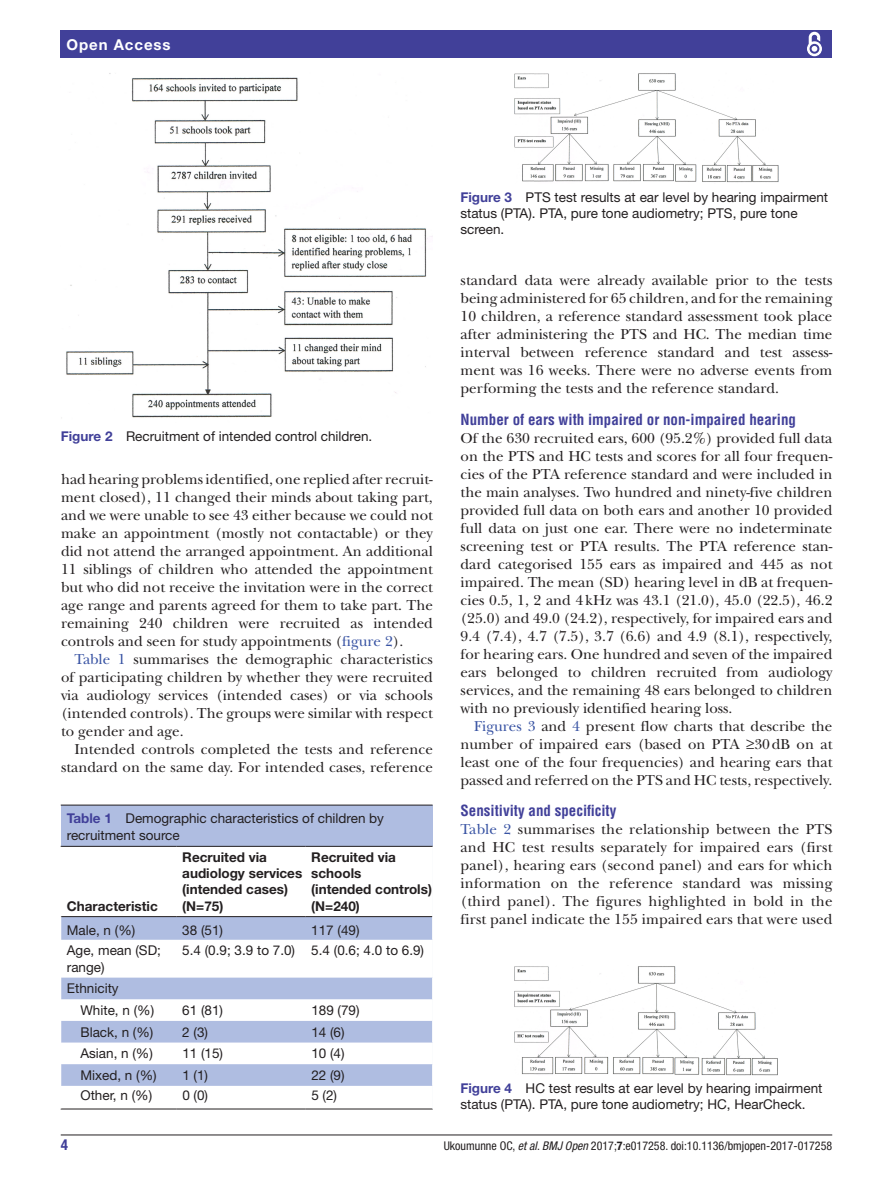
<style>
.page{position:relative;width:893px;height:1191px;background:#fff}
.page>*{position:absolute;margin:0;border:0;box-sizing:border-box;transform-origin:0 0}
.t1{font:15px/18px "New Baskerville";color:#231f20;text-align:justify}
.t2{font:700 condensed 15px "Helvetica LT Std";color:#414099}
.t3{font:700 15px "Helvetica Neue LT Std";letter-spacing:.065em;color:#fff}
.t4{font:700 condensed 15px "Helvetica Neue LT Std";color:#414099}
.t5{font:13.5px/16.2px "Helvetica Neue LT Std";color:#231f20}
.t6{font:700 13.5px/16.2px "Helvetica Neue LT Std";color:#231f20}
.t7{font:condensed 12px "Helvetica Neue LT Std";color:#231f20}
.s1{font-weight:700;color:#414099}
.s2{color:#3853a3}
.s3{font-style:italic}
.s4{font-weight:700}
</style>
<div class="page">
<hr style="left:61px;top:1134px;width:771px;height:1px;background:#231f20">
<div style="left:61px;top:31px;width:771px;height:27px;background:#414099"></div>
<svg style="left:807px;top:31px;width:15px;height:26px"></svg>
<img style="left:515px;top:73px;width:263px;height:110px">
<img style="left:515px;top:966px;width:263px;height:109px">
<img style="left:61px;top:73px;width:371px;height:345px">
<div style="left:61px;top:805px;width:372px;height:304px;background:#afbde1"></div>
<hr style="left:61px;top:804px;width:372px;height:1px;background:#231f20">
<svg style="left:61px;top:847px;width:371px;height:261px;fill:#fff"></svg>
<hr style="left:61px;top:846px;width:115px;height:1px;background:#231f20">
<hr style="left:61px;top:916px;width:115px;height:1px;background:#231f20">
<hr style="left:176px;top:846px;width:129px;height:1px;background:#231f20">
<hr style="left:176px;top:916px;width:129px;height:1px;background:#231f20">
<hr style="left:305px;top:846px;width:128px;height:1px;background:#231f20">
<hr style="left:305px;top:916px;width:127px;height:1px;background:#231f20">
<hr style="left:61px;top:1108px;width:115px;height:1px;background:#231f20">
<hr style="left:176px;top:1108px;width:129px;height:1px;background:#231f20">
<hr style="left:305px;top:1108px;width:128px;height:1px;background:#231f20">
<hr style="left:432px;top:846px;width:1px;height:70px;background:#fff">
<svg style="left:432px;top:916px;width:1px;height:23px"></svg>
<hr style="left:432px;top:939px;width:1px;height:38px;background:#fff">
<svg style="left:432px;top:977px;width:1px;height:131px"></svg>
<p class="t3" style="left:66px;top:35px;width:106px">Open Access</p>
<p class="t5" style="left:61px;top:427px;width:313px"><span class="s1">Figure 2</span> Recruitment of intended control children.</p>
<p class="t1" style="left:61px;top:470px;width:373px">had hearing problems identified, one replied after recruit&shy;ment closed), 11 changed their minds about taking part, and we were unable to see 43 either because we could not make an appointment (mostly not contactable) or they did not attend the arranged appointment. An additional 11 siblings of children who attended the appointment but who did not receive the invitation were in the correct age range and parents agreed for them to take part. The remaining 240 children were recruited as intended controls and seen for study appointments (<span class="s2">figure 2</span>).</p>
<p class="t1" style="left:61px;top:650px;width:373px;text-indent:14px"><span class="s2">Table 1</span> summarises the demographic characteristics of participating children by whether they were recruited via audiology services (intended cases) or via schools (intended controls). The groups were similar with respect to gender and age.</p>
<p class="t1" style="left:61px;top:740px;width:373px;text-align:right">Intended controls completed the tests and reference standard on the same day. For intended cases, reference</p>
<p class="t5" style="left:67px;top:810px;width:319px"><span class="s1">Table 1</span> Demographic characteristics of children by recruitment source</p>
<p class="t6" style="left:67px;top:897px;width:92px">Characteristic</p>
<p class="t6" style="left:182px;top:848px;width:121px">Recruited via audiology services (intended cases) (N=75)</p>
<p class="t6" style="left:311px;top:848px;width:122px">Recruited via schools<br>(intended controls) (N=240)</p>
<p class="t5" style="left:67px;top:922px;width:70px">Male, n (%)</p>
<p class="t5" style="left:182px;top:922px;width:42px">38 (51)</p>
<p class="t5" style="left:311px;top:922px;width:50px">117 (49)</p>
<p class="t5" style="left:67px;top:942px;width:96px">Age, mean (SD; range)</p>
<p class="t5" style="left:182px;top:942px;width:243px">5.4 (0.9; 3.9 to 7.0) 5.4 (0.6; 4.0 to 6.9)</p>
<p class="t5" style="left:80px;top:977px;width:75px;line-height:21.6px;text-indent:-14px">Ethnicity<br>White, n (%)</p>
<p class="t5" style="left:182px;top:1001px;width:42px">61 (81)</p>
<p class="t5" style="left:311px;top:1001px;width:50px">189 (79)</p>
<p class="t5" style="left:80px;top:1023px;width:75px">Black, n (%)</p>
<p class="t5" style="left:182px;top:1023px;width:27px">2 (3)</p>
<p class="t5" style="left:311px;top:1023px;width:35px">14 (6)</p>
<p class="t5" style="left:80px;top:1045px;width:74px">Asian, n (%)</p>
<p class="t5" style="left:182px;top:1045px;width:42px">11 (15)</p>
<p class="t5" style="left:311px;top:1045px;width:35px">10 (4)</p>
<p class="t5" style="left:80px;top:1066px;width:78px">Mixed, n (%)</p>
<p class="t5" style="left:182px;top:1066px;width:27px">1 (1)</p>
<p class="t5" style="left:311px;top:1066px;width:35px">22 (9)</p>
<p class="t5" style="left:80px;top:1087px;width:73px">Other, n (%)</p>
<p class="t5" style="left:182px;top:1087px;width:27px">0 (0)</p>
<p class="t5" style="left:311px;top:1087px;width:27px">5 (2)</p>
<p class="t5" style="left:460px;top:189px;width:369px"><span class="s1">Figure 3</span> PTS test results at ear level by hearing impairment status (PTA). PTA, pure tone audiometry; PTS, pure tone screen.</p>
<p class="t1" style="left:461px;top:271px;width:373px">standard data were already available prior to the tests being administered for 65 children, and for the remaining 10 children, a reference standard assessment took place after administering the PTS and HC. The median time interval between reference standard and test assess&shy;ment was 16 weeks. There were no adverse events from performing the tests and the reference standard.</p>
<p class="t2" style="left:461px;top:410px;width:337px">Number of ears with impaired or non-impaired hearing</p>
<p class="t1" style="left:461px;top:429px;width:373px">Of the 630 recruited ears, 600 (95.2%) provided full data on the PTS and HC tests and scores for all four frequen&shy;cies of the PTA reference standard and were included in the main analyses. Two hundred and ninety-five children provided full data on both ears and another 10 provided full data on just one ear. There were no indeterminate screening test or PTA results. The PTA reference stan&shy;dard categorised 155 ears as impaired and 445 as not impaired. The mean (SD) hearing level in dB at frequen&shy;cies 0.5, 1, 2 and 4kHz was 43.1 (21.0), 45.0 (22.5), 46.2 (25.0) and 49.0 (24.2), respectively, for impaired ears and 9.4 (7.4), 4.7 (7.5), 3.7 (6.6) and 4.9 (8.1), respectively, for hearing ears. One hundred and seven of the impaired ears belonged to children recruited from audiology services, and the remaining 48 ears belonged to children with no previously identified hearing loss.</p>
<p class="t1" style="left:461px;top:717px;width:373px;text-indent:13px"><span class="s2">Figures 3</span> and <span class="s2">4</span> present flow charts that describe the number of impaired ears (based on PTA ≥30dB on at least one of the four frequencies) and hearing ears that passed and referred on the PTS and HC tests, respectively.</p>
<p class="t2" style="left:461px;top:801px;width:157px">Sensitivity and specificity</p>
<p class="t1" style="left:461px;top:820px;width:373px"><span class="s2">Table 2</span> summarises the relationship between the PTS and HC test results separately for impaired ears (first panel), hearing ears (second panel) and ears for which information on the reference standard was missing (third panel). The figures highlighted in bold in the first panel indicate the 155 impaired ears that were used</p>
<p class="t5" style="left:460px;top:1080px;width:364px"><span class="s1">Figure 4</span> HC test results at ear level by hearing impairment status (PTA). PTA, pure tone audiometry; HC, HearCheck.</p>
<p class="t4" style="left:61px;top:1135px;width:9px">4</p>
<p class="t7" style="left:444px;top:1138px;width:390px">Ukoumunne OC, <span class="s3">et al</span>. <span class="s3">BMJ Open</span> 2017;<span class="s4">7</span>:e017258. doi:10.1136/bmjopen-2017-017258</p>
</div>
